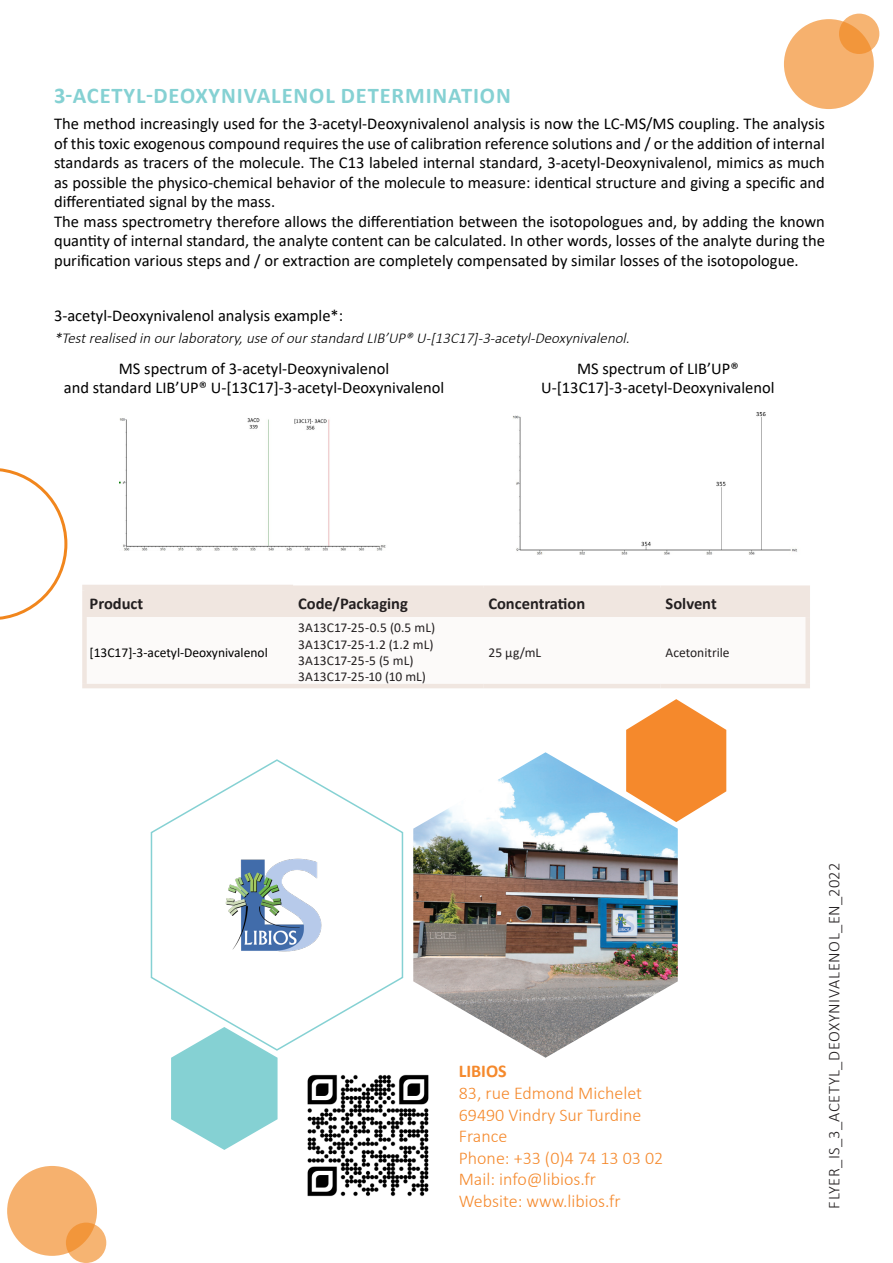
<style>
.page{position:relative;width:893px;height:1263px;background:#fff}
.page>*{position:absolute;margin:0;border:0;box-sizing:border-box;transform-origin:0 0}
.Titre_H1{font:700 22.5px "Calibri";letter-spacing:.04em;color:#85d1d3}
.t1{font:300 18px "Calibri";color:#f5892c}
.t2{font:700 18px "Calibri";color:#f5892c}
.t3{font:16.5px/19.5px "Calibri";color:#000;text-align:justify}
.t4{font:700 16.5px "Calibri";color:#231f20}
.t5{font:300 16.5px "Calibri";letter-spacing:.04em;color:#231f20}
.t6{font:italic 300 15px "Calibri";color:#000}
.t7{font:13.5px "Calibri";letter-spacing:.005em;color:#231f20}
.t8{font:13.5px "Calibri";color:#000}
</style>
<div class="page">
<div style="left:784px;top:19px;width:90px;height:90px;background:#f6b16e;border-radius:50%"></div>
<div style="left:7px;top:1166px;width:90px;height:90px;background:#f6b16e;border-radius:50%"></div>
<svg style="left:839px;top:14px;width:40px;height:40px"></svg>
<svg style="left:66px;top:1222px;width:40px;height:41px"></svg>
<svg style="left:0;top:468px;width:67px;height:152px"></svg>
<img style="left:413px;top:752px;width:265px;height:306px">
<svg style="left:150px;top:759px;width:254px;height:291px"></svg>
<svg style="left:626px;top:699px;width:100px;height:123px"></svg>
<svg style="left:171px;top:1027px;width:107px;height:123px"></svg>
<img style="left:215px;top:839px;width:117px;height:132px">
<img style="left:307px;top:1074px;width:122px;height:123px">
<img style="left:119px;top:418px;width:267px;height:132px">
<img style="left:513px;top:412px;width:284px;height:142px">
<div style="left:87px;top:590px;width:718px;height:27px;background:#f0e6e0"></div>
<div style="left:293px;top:585px;width:190px;height:5px;background:#f0e6e0"></div>
<div style="left:483px;top:585px;width:177px;height:5px;background:#f0e6e0"></div>
<div style="left:660px;top:585px;width:150px;height:5px;background:#f0e6e0"></div>
<div style="left:805px;top:590px;width:5px;height:27px;background:#f0e6e0"></div>
<div style="left:82px;top:617px;width:5px;height:67px;background:#f0e6e0"></div>
<div style="left:805px;top:617px;width:5px;height:67px;background:#f0e6e0"></div>
<hr style="left:82px;top:684px;width:211px;height:4px;background:#f0e6e0">
<hr style="left:293px;top:684px;width:190px;height:4px;background:#f0e6e0">
<hr style="left:483px;top:684px;width:177px;height:4px;background:#f0e6e0">
<hr style="left:660px;top:684px;width:150px;height:4px;background:#f0e6e0">
<div style="left:82px;top:585px;width:211px;height:6px;background:#f0e6e0"></div>
<div style="left:82px;top:591px;width:5px;height:26px;background:#f0e6e0"></div>
<p class="Titre_H1" style="left:54px;top:79px;width:458px">3-ACETYL-DEOXYNIVALENOL DETERMINATION</p>
<p class="t3" style="left:54px;top:114px;width:772px">The method increasingly used for the 3-acetyl-Deoxynivalenol analysis is now the LC-MS/MS coupling. The analysis of this toxic exogenous compound requires the use of calibration reference solutions and / or the addition of internal</p>
<p class="t3" style="left:54px;top:153px;width:772px">standards as tracers of the molecule. The C13 labeled internal standard, 3-acetyl-Deoxynivalenol, mimics as much as possible the physico-chemical behavior of the molecule to measure: identical structure and giving a specific and differentiated signal by the mass.</p>
<p class="t3" style="left:54px;top:211px;width:772px">The mass spectrometry therefore allows the differentiation between the isotopologues and, by adding the known quantity of internal standard, the analyte content can be calculated. In other words, losses of the analyte during the purification various steps and / or extraction are completely compensated by similar losses of the isotopologue.</p>
<p class="t3" style="left:54px;top:306px;width:291px">3-acetyl-Deoxynivalenol analysis example*:</p>
<p class="t6" style="left:54px;top:328px;width:581px">*Testrealised in ourlaboratory,use ofourstandard LIB’UP® U-[13C17]-3-acetyl-Deoxynivalenol.</p>
<p class="t3" style="left:119px;top:358px;width:272px">MS spectrum of 3-acetyl-Deoxynivalenol</p>
<p class="t3" style="left:64px;top:377px;width:382px">and standard LIB’UP® U-[13C17]-3-acetyl-Deoxynivalenol</p>
<p class="t3" style="left:577px;top:358px;width:163px">MS spectrum of LIB’UP®</p>
<p class="t3" style="left:541px;top:377px;width:235px">U-[13C17]-3-acetyl-Deoxynivalenol</p>
<p class="t4" style="left:90px;top:591px;width:55px">Product</p>
<p class="t4" style="left:298px;top:591px;width:111px">Code/Packaging</p>
<p class="t4" style="left:488px;top:591px;width:98px">Concentration</p>
<p class="t4" style="left:666px;top:591px;width:53px">Solvent</p>
<p class="t8" style="left:90px;top:643px;width:180px">[13C17]-3-acetyl-Deoxynivalenol</p>
<p class="t7" style="left:298px;top:618px;width:138px">3A13C17-25-0.5 (0.5 mL)</p>
<p class="t7" style="left:298px;top:635px;width:137px">3A13C17-25-1.2 (1.2 mL)</p>
<p class="t7" style="left:298px;top:651px;width:117px">3A13C17-25-5 (5 mL)</p>
<p class="t7" style="left:298px;top:667px;width:129px">3A13C17-25-10 (10 mL)</p>
<p class="t7" style="left:488px;top:643px;width:54px">25 μg/mL</p>
<p class="t7" style="left:666px;top:643px;width:65px">Acetonitrile</p>
<p class="t2" style="left:459px;top:1058px;width:50px">LIBIOS</p>
<p class="t1" style="left:459px;top:1082px;width:185px">83, rue Edmond Michelet</p>
<p class="t1" style="left:459px;top:1103px;width:184px">69490 Vindry Sur Turdine</p>
<p class="t1" style="left:459px;top:1125px;width:50px">France</p>
<p class="t1" style="left:459px;top:1146px;width:206px">Phone: +33 (0)4 74 13 03 02</p>
<p class="t1" style="left:459px;top:1168px;width:139px">Mail: info@libios.fr</p>
<p class="t1" style="left:459px;top:1190px;width:164px">Website: www.libios.fr</p>
<p class="t5" style="left:824px;top:1209px;width:347px;rotate:-90deg">FLYER_IS_3_ACETYL_DEOXYNIVALENOL_EN_2022</p>
</div>
